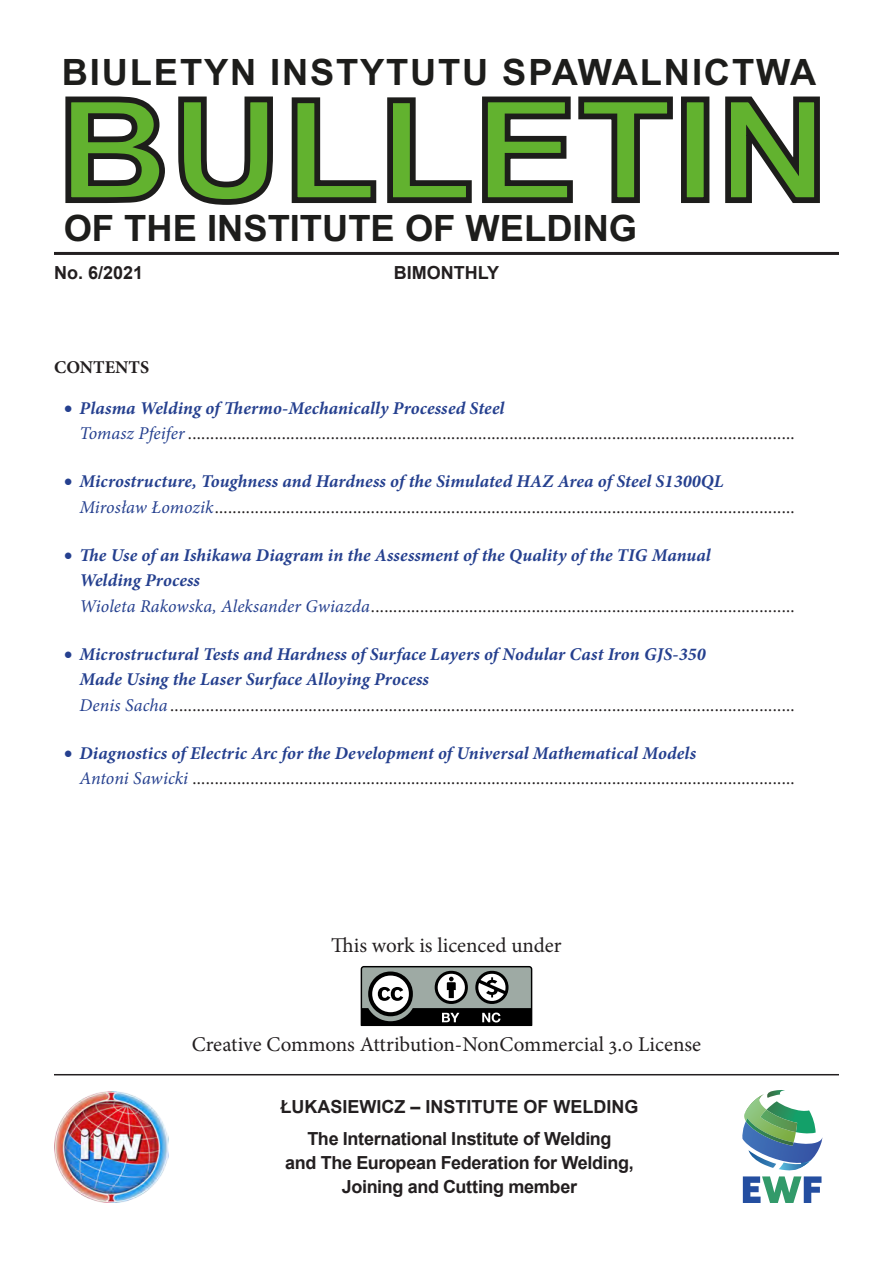
<style>
.page{position:relative;width:893px;height:1263px;background:#fff}
.page>*{position:absolute;margin:0;border:0;box-sizing:border-box;transform-origin:0 0}
.t1{font:700 140.7px "Arial";color:#62b22f;scale:1.11 1}
.t2{font:700 36.3px "Arial";letter-spacing:.05em;color:#1d1d1b}
.t3{font:700 36.3px "Arial";color:#1d1d1b}
.t4{font:21px "Minion Pro";color:#231f20}
.t5{font:18px/25.5px "Minion Pro";color:#231f20}
.t6{font:700 18px/24px "Arial";letter-spacing:-.02em;color:#231f20;text-align:center}
.t7{font:700 18px "Arial";color:#231f20}
.t8{font:700 18px "Minion Pro";color:#231f20}
.s1{color:#25408f}
.s2{font-weight:700;font-style:italic;color:#25408f}
.s3{font-style:italic;color:#25408f}
</style>
<div class="page">
<hr style="left:54px;top:252px;width:785px;height:3px;background:#231f20">
<svg style="left:65px;top:96px;width:100px;height:107px"></svg>
<svg style="left:178px;top:96px;width:95px;height:109px"></svg>
<svg style="left:291px;top:96px;width:382px;height:107px"></svg>
<div style="left:681px;top:97px;width:28px;height:106px;border:6px solid #1d1d1b"></div>
<svg style="left:725px;top:96px;width:95px;height:107px"></svg>
<hr style="left:54px;top:1074px;width:785px;height:1px;background:#231f20">
<svg style="left:743px;top:1176px;width:78px;height:27px"></svg>
<svg style="left:742px;top:1090px;width:80px;height:80px"></svg>
<img style="left:54px;top:1091px;width:114px;height:112px">
<svg style="left:361px;top:966px;width:171px;height:60px"></svg>
<p class="t2" style="left:62px;top:48px;width:756px">BIULETYN INSTYTUTU SPAWALNICTWA</p>
<p class="t1" style="left:57px;top:57px;width:698px">BULLETIN</p>
<p class="t3" style="left:64px;top:204px;width:575px">OF THE INSTITUTE OF WELDING</p>
<p class="t6" style="left:54px;top:261px;width:91px">No. 6/2021</p>
<p class="t7" style="left:394px;top:261px;width:107px">BIMONTHLY</p>
<p class="t8" style="left:54px;top:355px;width:97px">CONTENTS</p>
<p class="t5" style="left:80px;top:395px;width:717px;text-indent:-15px"><span class="s1">•</span> <span class="s2">Plasma Welding of Thermo-Mechanically Processed Steel<br></span><span class="s3">Tomasz Pfeifer</span> ........................................................................................................................................</p>
<p class="t5" style="left:80px;top:469px;width:717px;text-indent:-15px"><span class="s1">•</span> <span class="s2">Microstructure, Toughness and Hardness of the Simulated HAZ Area of Steel S1300QL<br></span><span class="s3">Mirosław Łomozik</span>..................................................................................................................................</p>
<p class="t5" style="left:80px;top:542px;width:717px;text-indent:-15px"><span class="s1">•</span> <span class="s2">The Use of an Ishikawa Diagram in the Assessment of the Quality of the TIG Manual<br>Welding Process<br></span><span class="s3">Wioleta Rakowska, Aleksander Gwiazda</span>...............................................................................................</p>
<p class="t5" style="left:80px;top:641px;width:717px;text-indent:-15px"><span class="s1">•</span> <span class="s2">Microstructural Tests and Hardness of Surface Layers of Nodular Cast Iron GJS-350<br>Made Using the Laser Surface Alloying Process<br></span><span class="s3">Denis Sacha</span> ............................................................................................................................................</p>
<p class="t5" style="left:80px;top:740px;width:717px;text-indent:-15px"><span class="s1">•</span> <span class="s2">Diagnostics of Electric Arc for the Development of Universal Mathematical Models<br></span><span class="s3">Antoni Sawicki</span> .......................................................................................................................................</p>
<p class="t4" style="left:331px;top:931px;width:232px">This work is licenced under</p>
<p class="t4" style="left:192px;top:1030px;width:511px">Creative Commons Attribution-NonCommercial 3.0 License</p>
<p class="t7" style="left:280px;top:1094px;width:360px">ŁUKASIEWICZ – INSTITUTE OF WELDING</p>
<p class="t6" style="left:285px;top:1127px;width:350px">The International Institute of Welding<br>and The European Federation for Welding,<br>Joining and Cutting member</p>
</div>
